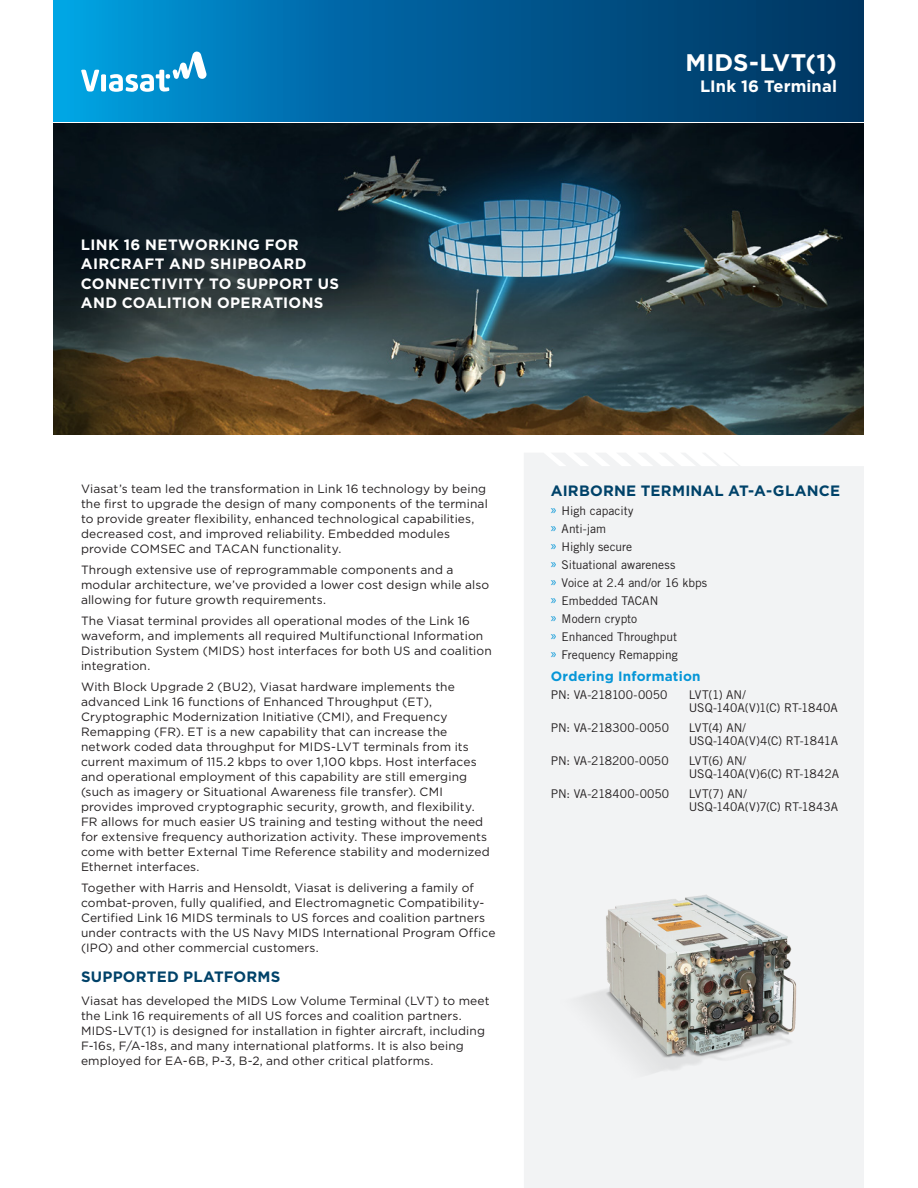
<style>
.page{position:relative;width:918px;height:1188px;background:#fff}
.page>*{position:absolute;margin:0;border:0;box-sizing:border-box;transform-origin:0 0}
.t1{font:700 24px "Gotham";letter-spacing:.005em;color:#fff}
.Header__Subhead{font:700 16.5px "Gotham";letter-spacing:.01em;color:#fff}
.Prodcut_Benefits__He{font:700 15px/19.5px "Gotham";letter-spacing:.025em;color:#fff}
.At-A-Glance_Head{font:700 15px "Gotham";letter-spacing:.015em;color:#004269}
.Head{font:700 15px "Gotham";letter-spacing:.015em;color:#004269}
.At-A-Glance_Subhead{font:700 13.5px "Gotham";letter-spacing:.015em;color:#0696d7}
.Body_Copy_3__Text{font:12px/15px "Gotham";letter-spacing:.01em;color:#231f20}
.At_A_Glance_Text_2{font:12px/13.5px "Trade Gothic LT Std";color:#231f20}
.At_A_Glance_Text_2-2{font:12px "Trade Gothic LT Std";letter-spacing:-.02em;color:#231f20}
.s1{font-family:"Myriad Pro";font-size:13.5px;color:#0696d7}
</style>
<div class="page">
<svg style="left:54px;top:0;width:810px;height:122px;background:#005f97"></svg>
<img style="left:54px;top:124px;width:810px;height:310px">
<svg style="left:81px;top:51px;width:126px;height:41px"></svg>
<div style="left:524px;top:466px;width:340px;height:722px;background:#f2f3f4"></div>
<img style="left:584px;top:894px;width:213px;height:179px">
<svg style="left:524px;top:453px;width:216px;height:13px"></svg>
<p class="Prodcut_Benefits__He" style="left:81px;top:235px;width:260px">LINK 16 NETWORKING FOR<br>AIRCRAFT AND SHIPBOARD<br>CONNECTIVITY TO SUPPORT US<br>AND COALITION OPERATIONS</p>
<p class="t1" style="left:685px;top:47px;width:153px">MIDS-LVT(1)</p>
<p class="Header__Subhead" style="left:700px;top:75px;width:138px">LInk 16 Terminal</p>
<p class="Body_Copy_3__Text" style="left:81px;top:481px;width:408px">Viasat’s team led the transformation in Link 16 technology by being the first to upgrade the design of many components of the terminal to provide greater flexibility, enhanced technological capabilities, decreased cost, and improved reliability. Embedded modules provide COMSEC and TACAN functionality.</p>
<p class="Body_Copy_3__Text" style="left:81px;top:562px;width:410px">Through extensive use of reprogrammable components and a modular architecture, we’ve provided a lower cost design while also allowing for future growth requirements.</p>
<p class="Body_Copy_3__Text" style="left:81px;top:613px;width:412px">The Viasat terminal provides all operational modes of the Link 16 waveform, and implements all required Multifunctional Information Distribution System (MIDS) host interfaces for both US and coalition integration.</p>
<p class="Body_Copy_3__Text" style="left:81px;top:679px;width:410px">With Block Upgrade 2 (BU2), Viasat hardware implements the advanced Link 16 functions of Enhanced Throughput (ET), Cryptographic Modernization Initiative (CMI), and Frequency Remapping (FR). ET is a new capability that can increase the network coded data throughput for MIDS-LVT terminals from its current maximum of 115.2 kbps to over 1,100 kbps. Host interfaces and operational employment of this capability are still emerging (such as imagery or Situational Awareness file transfer). CMI provides improved cryptographic security, growth, and flexibility.<br>FR allows for much easier US training and testing without the need for extensive frequency authorization activity. These improvements come with better External Time Reference stability and modernized Ethernet interfaces.</p>
<p class="Body_Copy_3__Text" style="left:81px;top:880px;width:416px">Together with Harris and Hensoldt, Viasat is delivering a family of combat-proven, fully qualified, and Electromagnetic Compatibility-Certified Link 16 MIDS terminals to US forces and coalition partners under contracts with the US Navy MIDS International Program Office (IPO) and other commercial customers.</p>
<p class="Head" style="left:81px;top:967px;width:201px">SUPPORTED PLATFORMS</p>
<p class="Body_Copy_3__Text" style="left:81px;top:993px;width:410px">Viasat has developed the MIDS Low Volume Terminal (LVT) to meet the Link 16 requirements of all US forces and coalition partners.<br>MIDS-LVT(1) is designed for installation in fighter aircraft, including F-16s, F/A-18s, and many international platforms. It is also being employed for EA-6B, P-3, B-2, and other critical platforms.</p>
<p class="At-A-Glance_Head" style="left:551px;top:481px;width:291px">AIRBORNE TERMINAL AT-A-GLANCE</p>
<p class="At_A_Glance_Text_2" style="left:551px;top:504px;width:84px"><span class="s1">»</span> High capacity</p>
<p class="At_A_Glance_Text_2" style="left:551px;top:522px;width:57px"><span class="s1">»</span> Anti-jam</p>
<p class="At_A_Glance_Text_2" style="left:551px;top:540px;width:83px"><span class="s1">»</span> Highly secure</p>
<p class="At_A_Glance_Text_2" style="left:551px;top:558px;width:126px"><span class="s1">»</span> Situational awareness</p>
<p class="At_A_Glance_Text_2" style="left:551px;top:576px;width:158px"><span class="s1">»</span> Voice at 2.4 and/or 16 kbps</p>
<p class="At_A_Glance_Text_2" style="left:551px;top:594px;width:109px"><span class="s1">»</span> Embedded TACAN</p>
<p class="At_A_Glance_Text_2" style="left:551px;top:612px;width:88px"><span class="s1">»</span> Modern crypto</p>
<p class="At_A_Glance_Text_2" style="left:551px;top:630px;width:128px"><span class="s1">»</span> Enhanced Throughput</p>
<p class="At_A_Glance_Text_2" style="left:551px;top:648px;width:128px"><span class="s1">»</span> Frequency Remapping</p>
<p class="At-A-Glance_Subhead" style="left:551px;top:667px;width:151px">Ordering Information</p>
<p class="At_A_Glance_Text_2-2" style="left:551px;top:687px;width:118px">PN: VA-218100-0050</p>
<p class="At_A_Glance_Text_2" style="left:689px;top:688px;width:150px">LVT(1) AN/<br>USQ-140A(V)1(C) RT-1840A</p>
<p class="At_A_Glance_Text_2" style="left:551px;top:721px;width:120px">PN: VA-218300-0050</p>
<p class="At_A_Glance_Text_2" style="left:689px;top:721px;width:151px">LVT(4) AN/<br>USQ-140A(V)4(C) RT-1841A</p>
<p class="At_A_Glance_Text_2" style="left:551px;top:754px;width:119px">PN: VA-218200-0050</p>
<p class="At_A_Glance_Text_2" style="left:689px;top:754px;width:152px">LVT(6) AN/<br>USQ-140A(V)6(C) RT-1842A</p>
<p class="At_A_Glance_Text_2" style="left:551px;top:787px;width:120px">PN: VA-218400-0050</p>
<p class="At_A_Glance_Text_2" style="left:689px;top:787px;width:151px">LVT(7) AN/<br>USQ-140A(V)7(C) RT-1843A</p>
</div>
